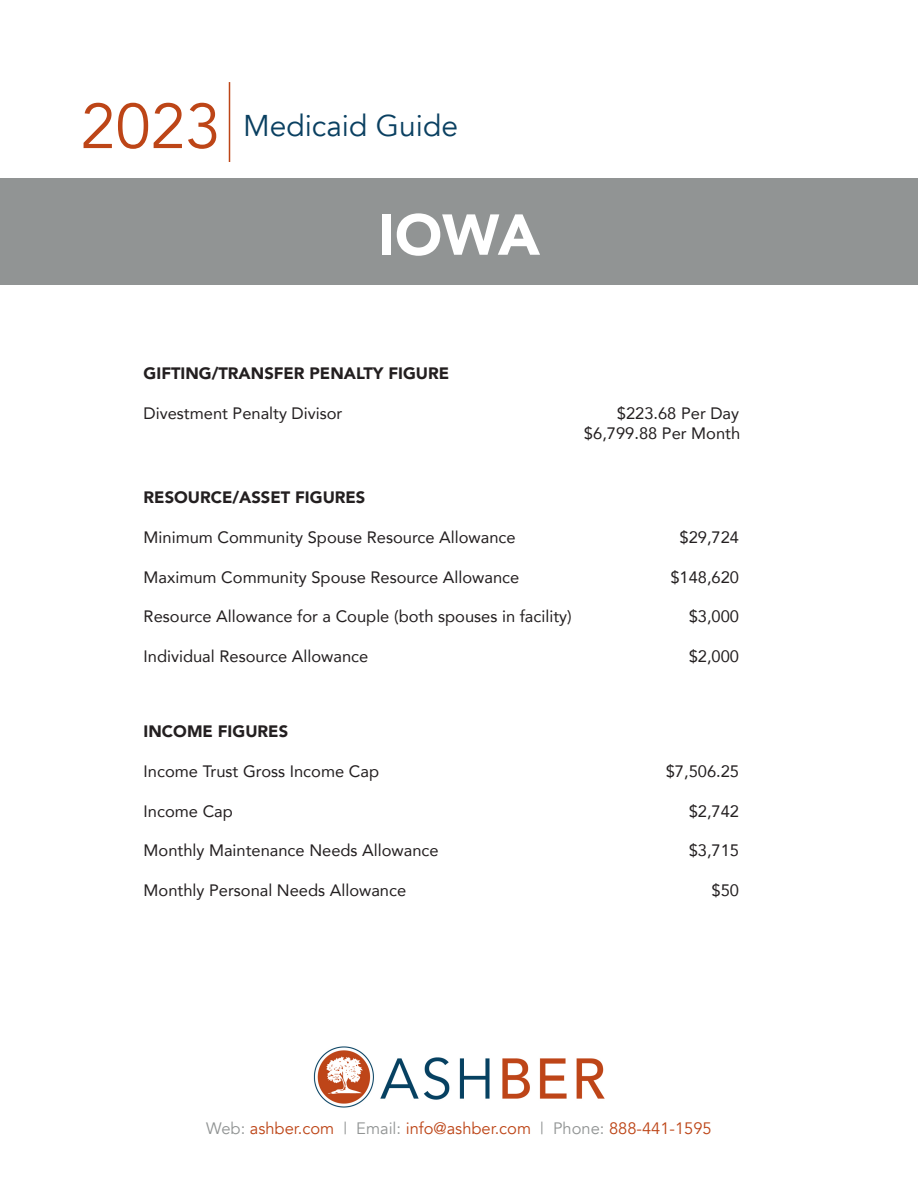
<style>
.page{position:relative;width:918px;height:1188px;background:#fff}
.page>*{position:absolute;margin:0;border:0;box-sizing:border-box;transform-origin:0 0}
.t1{font:63px "Avenir";color:#bd4517}
.t2{font:900 57px "Avenir";color:#fff}
.t3{font:30px "Avenir";color:#0a4061}
.t4{font:16.5px/19.5px "Avenir";color:#231f20;text-align:right}
.t5{font:900 16.5px "Avenir";color:#231f20}
.t6{font:16.5px "Avenir";color:#bd4517}
.s1{color:#919494}
</style>
<div class="page">
<div style="left:0;top:178px;width:918px;height:107px;background:#919494"></div>
<img style="left:313px;top:1046px;width:292px;height:62px">
<hr style="left:229px;top:82px;width:1px;height:80px;background:#bd4517">
<p class="t1" style="left:81px;top:89px;width:142px">2023</p>
<p class="t3" style="left:243px;top:108px;width:217px">Medicaid Guide</p>
<p class="t2" style="left:378px;top:186px;width:164px">IOWA</p>
<p class="t5" style="left:144px;top:359px;width:307px">GIFTING/TRANSFER PENALTY FIGURE</p>
<p class="t4" style="left:144px;top:403px;width:200px">Divestment Penalty Divisor</p>
<p class="t4" style="left:584px;top:403px;width:158px">$223.68 Per Day $6,799.88 Per Month</p>
<p class="t5" style="left:144px;top:483px;width:223px">RESOURCE/ASSET FIGURES</p>
<p class="t4" style="left:144px;top:527px;width:374px">Minimum Community Spouse Resource Allowance</p>
<p class="t4" style="left:680px;top:527px;width:61px">$29,724</p>
<p class="t4" style="left:144px;top:567px;width:377px">Maximum Community Spouse Resource Allowance</p>
<p class="t4" style="left:670px;top:567px;width:70px">$148,620</p>
<p class="t4" style="left:144px;top:606px;width:430px">Resource Allowance for a Couple (both spouses in facility)</p>
<p class="t4" style="left:689px;top:606px;width:52px">$3,000</p>
<p class="t4" style="left:144px;top:646px;width:226px">Individual Resource Allowance</p>
<p class="t4" style="left:689px;top:646px;width:52px">$2,000</p>
<p class="t5" style="left:144px;top:717px;width:146px">INCOME FIGURES</p>
<p class="t4" style="left:144px;top:761px;width:237px">Income Trust Gross Income Cap</p>
<p class="t4" style="left:666px;top:761px;width:75px">$7,506.25</p>
<p class="t4" style="left:144px;top:801px;width:91px">Income Cap</p>
<p class="t4" style="left:689px;top:801px;width:52px">$2,742</p>
<p class="t4" style="left:144px;top:840px;width:297px">Monthly Maintenance Needs Allowance</p>
<p class="t4" style="left:689px;top:840px;width:52px">$3,715</p>
<p class="t4" style="left:144px;top:880px;width:264px">Monthly Personal Needs Allowance</p>
<p class="t4" style="left:712px;top:880px;width:29px">$50</p>
<p class="t6" style="left:206px;top:1119px;width:507px"><span class="s1">Web:</span> ashber.com <span class="s1">| Email:</span> info@ashber.com <span class="s1">| Phone:</span> 888-441-1595</p>
</div>
